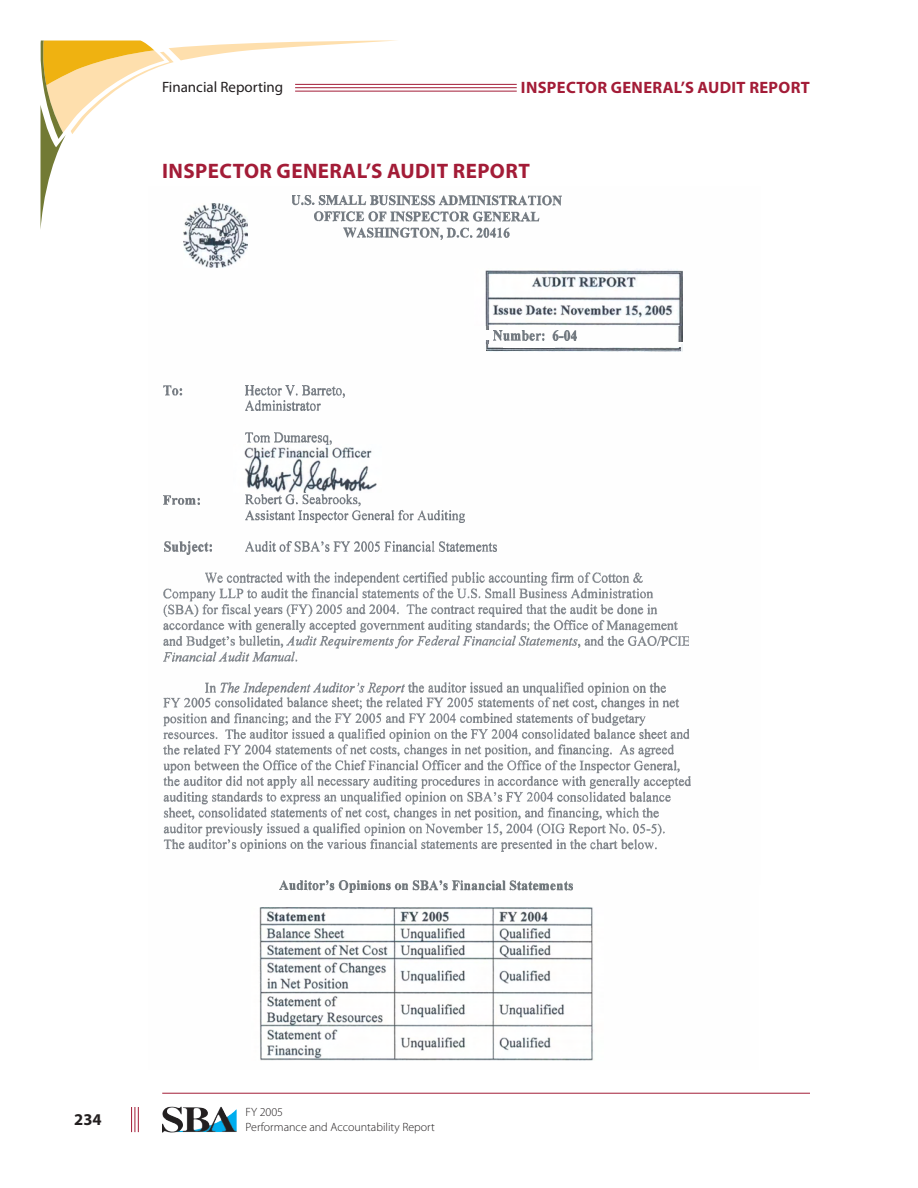
<style>
.page{position:relative;width:918px;height:1188px;background:#fff}
.page>*{position:absolute;margin:0;border:0;box-sizing:border-box;transform-origin:0 0}
.t1{font:700 21px "Myriad Pro";letter-spacing:.02em;color:#a31c37}
.t2{font:700 16.5px "Myriad Pro";letter-spacing:.02em;color:#a31c37}
.t3{font:700 16.5px "Myriad Pro";color:#231f20}
.t4{font:15px "Myriad Pro";color:#231f20}
.t5{font:300 12px/14.4px "Myriad Pro";color:#231f20}
</style>
<div class="page">
<svg style="left:40px;top:40px;width:359px;height:189px"></svg>
<hr style="left:295px;top:84px;width:222px;height:1px;background:#a31c37">
<hr style="left:295px;top:87px;width:222px;height:1px;background:#a31c37">
<hr style="left:295px;top:91px;width:222px;height:1px;background:#a31c37">
<svg style="left:131px;top:1107px;width:8px;height:25px"></svg>
<hr style="left:162px;top:1093px;width:648px;height:1px;background:#a31c37">
<div style="left:148px;top:186px;width:612px;height:698px;background:#fefefe"></div>
<img style="left:183px;top:203px;width:64px;height:64px">
<img style="left:485px;top:269px;width:197px;height:58px">
<img style="left:486px;top:327px;width:8px;height:15px">
<img style="left:678px;top:327px;width:4px;height:15px">
<img style="left:555px;top:344px;width:127px;height:4px">
<img style="left:486px;top:345px;width:17px;height:3px">
<img style="left:486px;top:348px;width:195px;height:3px">
<img style="left:489px;top:351px;width:193px;height:1px">
<img style="left:244px;top:444px;width:133px;height:49px">
<img style="left:292px;top:196px;width:269px;height:43px">
<img style="left:164px;top:385px;width:181px;height:12px">
<img style="left:245px;top:401px;width:76px;height:10px">
<img style="left:245px;top:432px;width:87px;height:12px">
<img style="left:164px;top:495px;width:36px;height:10px">
<img style="left:164px;top:542px;width:47px;height:13px">
<img style="left:245px;top:494px;width:220px;height:29px">
<img style="left:493px;top:330px;width:84px;height:10px">
<img style="left:246px;top:542px;width:250px;height:10px">
<img style="left:205px;top:573px;width:438px;height:13px">
<img style="left:164px;top:588px;width:525px;height:73px">
<img style="left:205px;top:682px;width:460px;height:14px">
<img style="left:164px;top:698px;width:526px;height:153px">
<img style="left:259px;top:908px;width:334px;height:152px">
<img style="left:279px;top:880px;width:293px;height:13px">
<p class="t4" style="left:162px;top:78px;width:123px">Financial Reporting</p>
<h2 class="t2" style="left:521px;top:77px;width:290px">INSPECTOR GENERAL’S AUDIT REPORT</h2>
<h1 class="t1" style="left:162px;top:157px;width:369px">INSPECTOR GENERAL’S AUDIT REPORT</h1>
<h2 class="t3" style="left:74px;top:1109px;width:29px">234</h2>
<p class="t5" style="left:246px;top:1105px;width:191px">FY 2005<br>Performance and Accountability Report</p>
</div>
